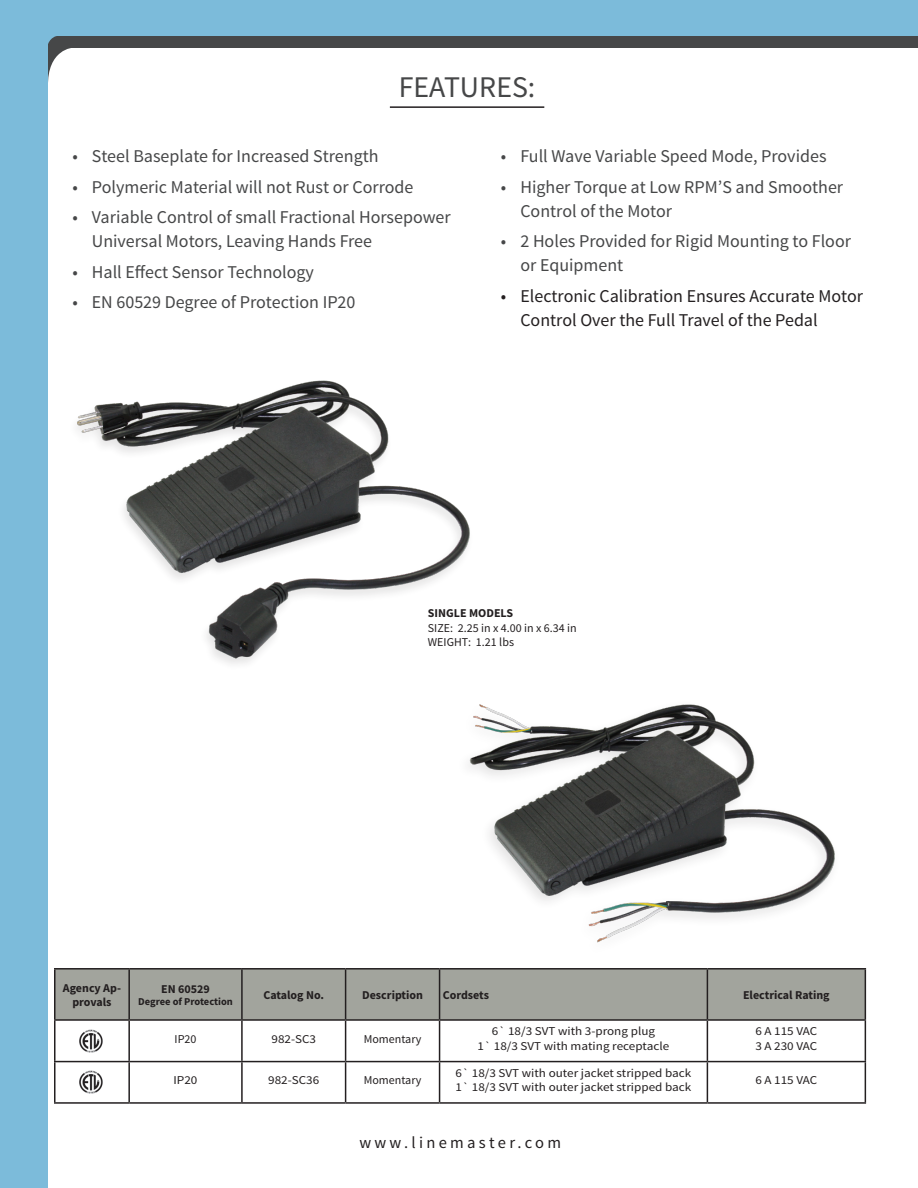
<style>
.page{position:relative;width:918px;height:1188px;background:#fff}
.page>*{position:absolute;margin:0;border:0;box-sizing:border-box;transform-origin:0 0}
.t1{font:30px "Source Sans Pro";color:#464748}
.Paragraph_Style_1{font:18px "Source Sans Pro";color:#464748}
.Paragraph_Style_1-2{font:18px "Source Sans Pro";color:#231f20}
.t2{font:16.5px "Source Sans Pro";letter-spacing:.2em;color:#231f20}
.t3{font:12px "Source Sans Pro";color:#231f20;scale:1.09 1}
.t4{font:700 12px/14.4px "Source Sans Pro";color:#231f20;text-align:center}
.t5{font:12px "Source Sans Pro";color:#231f20}
.t6{font:700 10.5px "Source Sans Pro";color:#231f20}
</style>
<div class="page">
<div style="left:56px;top:970px;width:809px;height:49px;background:#a2a49d"></div>
<hr style="left:54px;top:970px;width:2px;height:49px;background:#231f20">
<hr style="left:128px;top:970px;width:2px;height:49px;background:#231f20">
<hr style="left:241px;top:970px;width:2px;height:49px;background:#231f20">
<hr style="left:345px;top:970px;width:1px;height:49px;background:#231f20">
<hr style="left:439px;top:970px;width:1px;height:49px;background:#231f20">
<hr style="left:707px;top:970px;width:1px;height:49px;background:#231f20">
<hr style="left:865px;top:970px;width:1px;height:49px;background:#231f20">
<hr style="left:54px;top:1019px;width:75px;height:2px;background:#231f20">
<hr style="left:54px;top:1021px;width:2px;height:40px;background:#231f20">
<hr style="left:129px;top:1019px;width:113px;height:2px;background:#231f20">
<hr style="left:128px;top:1021px;width:2px;height:40px;background:#231f20">
<hr style="left:242px;top:1019px;width:104px;height:2px;background:#231f20">
<hr style="left:241px;top:1021px;width:2px;height:40px;background:#231f20">
<hr style="left:346px;top:1019px;width:94px;height:2px;background:#231f20">
<hr style="left:345px;top:1021px;width:1px;height:40px;background:#231f20">
<hr style="left:440px;top:1019px;width:267px;height:2px;background:#231f20">
<hr style="left:439px;top:1021px;width:1px;height:40px;background:#231f20">
<hr style="left:707px;top:1019px;width:159px;height:2px;background:#231f20">
<hr style="left:707px;top:1021px;width:1px;height:40px;background:#231f20">
<hr style="left:865px;top:1021px;width:1px;height:40px;background:#231f20">
<hr style="left:54px;top:1061px;width:75px;height:1px;background:#231f20">
<hr style="left:54px;top:1062px;width:2px;height:40px;background:#231f20">
<hr style="left:129px;top:1061px;width:113px;height:1px;background:#231f20">
<hr style="left:128px;top:1062px;width:2px;height:40px;background:#231f20">
<hr style="left:242px;top:1061px;width:104px;height:1px;background:#231f20">
<hr style="left:241px;top:1062px;width:2px;height:40px;background:#231f20">
<hr style="left:346px;top:1061px;width:94px;height:1px;background:#231f20">
<hr style="left:345px;top:1062px;width:1px;height:40px;background:#231f20">
<hr style="left:440px;top:1061px;width:267px;height:1px;background:#231f20">
<hr style="left:439px;top:1062px;width:1px;height:40px;background:#231f20">
<hr style="left:707px;top:1061px;width:159px;height:1px;background:#231f20">
<hr style="left:707px;top:1062px;width:1px;height:40px;background:#231f20">
<hr style="left:865px;top:1062px;width:1px;height:40px;background:#231f20">
<hr style="left:54px;top:1102px;width:75px;height:2px;background:#231f20">
<hr style="left:129px;top:1102px;width:113px;height:2px;background:#231f20">
<hr style="left:242px;top:1102px;width:104px;height:2px;background:#231f20">
<hr style="left:346px;top:1102px;width:94px;height:2px;background:#231f20">
<hr style="left:440px;top:1102px;width:267px;height:2px;background:#231f20">
<hr style="left:707px;top:1102px;width:159px;height:2px;background:#231f20">
<hr style="left:54px;top:968px;width:75px;height:2px;background:#231f20">
<hr style="left:129px;top:968px;width:113px;height:2px;background:#231f20">
<hr style="left:242px;top:968px;width:104px;height:2px;background:#231f20">
<hr style="left:346px;top:968px;width:94px;height:2px;background:#231f20">
<hr style="left:440px;top:968px;width:267px;height:2px;background:#231f20">
<hr style="left:707px;top:968px;width:159px;height:2px;background:#231f20">
<img style="left:79px;top:1029px;width:24px;height:24px">
<img style="left:79px;top:1071px;width:24px;height:23px">
<div style="left:2px;top:12px;width:916px;height:36px;background:#464748"></div>
<div style="left:0;top:0;width:918px;height:36px;background:#7cbbda"></div>
<div style="left:0;top:1px;width:48px;height:1187px;background:#7cbbda"></div>
<svg style="left:48px;top:36px;width:23px;height:46px"></svg>
<img style="left:77px;top:380px;width:393px;height:284px">
<img style="left:469px;top:704px;width:366px;height:239px">
<hr style="left:390px;top:106px;width:154px;height:2px;background:#231f20">
<p class="t1" style="left:399px;top:68px;width:138px">FEATURES:</p>
<p class="Paragraph_Style_1" style="left:72px;top:145px;width:308px">• Steel Baseplate for Increased Strength</p>
<p class="Paragraph_Style_1" style="left:72px;top:175px;width:343px">• Polymeric Material will not Rust or Corrode</p>
<p class="Paragraph_Style_1" style="left:72px;top:206px;width:380px">• Variable Control of small Fractional Horsepower</p>
<p class="Paragraph_Style_1" style="left:92px;top:230px;width:282px">Universal Motors, Leaving Hands Free</p>
<p class="Paragraph_Style_1" style="left:72px;top:261px;width:243px">• Hall Effect Sensor Technology</p>
<p class="Paragraph_Style_1" style="left:72px;top:291px;width:285px">• EN 60529 Degree of Protection IP20</p>
<p class="Paragraph_Style_1" style="left:501px;top:145px;width:327px">• Full Wave Variable Speed Mode, Provides</p>
<p class="Paragraph_Style_1" style="left:501px;top:175px;width:344px">• Higher Torque at Low RPM’S and Smoother</p>
<p class="Paragraph_Style_1" style="left:520px;top:199px;width:153px">Control of the Motor</p>
<p class="Paragraph_Style_1" style="left:501px;top:230px;width:352px">• 2 Holes Provided for Rigid Mounting to Floor</p>
<p class="Paragraph_Style_1" style="left:520px;top:254px;width:104px">or Equipment</p>
<p class="Paragraph_Style_1-2" style="left:501px;top:285px;width:364px">• Electronic Calibration Ensures Accurate Motor</p>
<p class="Paragraph_Style_1-2" style="left:520px;top:309px;width:299px">Control Over the Full Travel of the Pedal</p>
<p class="t4" style="left:428px;top:606px;width:87px">SINGLE MODELS</p>
<p class="t5" style="left:428px;top:620px;width:150px">SIZE: 2.25 in x 4.00 in x 6.34 in</p>
<p class="t5" style="left:428px;top:635px;width:88px">WEIGHT: 1.21 lbs</p>
<p class="t4" style="left:63px;top:980px;width:60px">Agency Ap&shy;provals</p>
<p class="t4" style="left:161px;top:981px;width:50px">EN 60529</p>
<p class="t6" style="left:138px;top:995px;width:96px">Degree of Protection</p>
<p class="t4" style="left:263px;top:988px;width:62px">Catalog No.</p>
<p class="t4" style="left:362px;top:988px;width:62px">Description</p>
<p class="t4" style="left:443px;top:988px;width:48px">Cordsets</p>
<p class="t4" style="left:743px;top:988px;width:88px">Electrical Rating</p>
<p class="t5" style="left:175px;top:1031px;width:23px">IP20</p>
<p class="t3" style="left:272px;top:1031px;width:42px">982-SC3</p>
<p class="t5" style="left:364px;top:1031px;width:59px">Momentary</p>
<p class="t3" style="left:174px;top:1073px;width:23px">IP20</p>
<p class="t3" style="left:268px;top:1073px;width:48px">982-SC36</p>
<p class="t5" style="left:364px;top:1073px;width:59px">Momentary</p>
<p class="t3" style="left:492px;top:1024px;width:151px">6` 18/3 SVT with 3-prong plug</p>
<p class="t3" style="left:478px;top:1038px;width:177px">1` 18/3 SVT with mating receptacle</p>
<p class="t3" style="left:456px;top:1066px;width:218px">6` 18/3 SVT with outer jacket stripped back</p>
<p class="t3" style="left:456px;top:1080px;width:218px">1` 18/3 SVT with outer jacket stripped back</p>
<p class="t2" style="left:359px;top:1132px;width:203px">www.linemaster.com</p>
<p class="t3" style="left:755px;top:1024px;width:58px">6 A 115 VAC</p>
<p class="t3" style="left:755px;top:1038px;width:58px">3 A 230 VAC</p>
<p class="t3" style="left:755px;top:1073px;width:58px">6 A 115 VAC</p>
</div>
